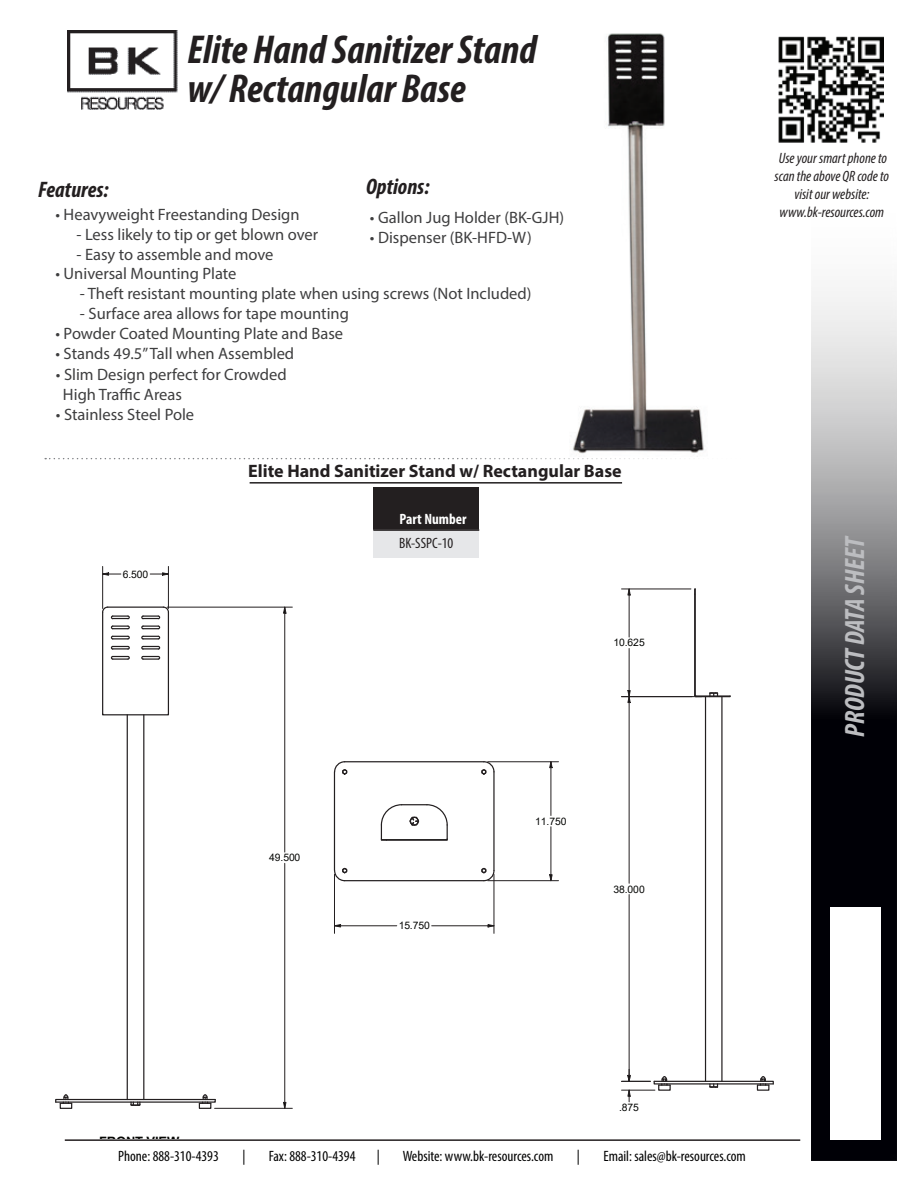
<style>
.page{position:relative;width:918px;height:1188px;background:#fff}
.page>*{position:absolute;margin:0;border:0;box-sizing:border-box;transform-origin:0 0}
.t1{font:italic 700 condensed 40.5px/39px "Myriad Pro";color:#231f20}
.t2{font:italic 700 condensed 28.05px "Myriad Pro";letter-spacing:-.005em;color:#bcbdc0}
.t3{font:italic 700 condensed 22.5px "Myriad Pro";color:#231f20}
.t4{font:700 18px "Myriad Pro";color:#231f20}
.t5{font:16.5px/19.8px "Myriad Pro";color:#3e3e3f}
.t6{font:700 15.45px "Arial";letter-spacing:-.015em;color:#040503}
.t7{font:condensed 15px "Myriad Pro";color:#000001}
.t8{font:italic condensed 15px/18px "Myriad Pro";color:#231f20;text-align:center}
.t9{font:700 condensed 15px "Myriad Pro";color:#fff}
.t10{font:condensed 15px "Myriad Pro";color:#231f20}
.t11{font:700 12.9px "Arial";letter-spacing:-.015em;color:#040503}
.t12{font:10.65px "Arial";letter-spacing:-.005em;color:#040503}
.t13{font:10.35px "Arial";letter-spacing:-.02em;color:#040503}
</style>
<div class="page">
<svg style="left:811px;top:291px;width:86px;height:870px;background:#5a5a5d"></svg>
<img style="left:831px;top:907px;width:50px;height:233px">
<img style="left:779px;top:37px;width:105px;height:105px">
<hr style="left:65px;top:1139px;width:735px;height:2px;background:#231f20">
<svg style="left:45px;top:458px;width:631px;height:1px"></svg>
<img style="left:68px;top:30px;width:110px;height:79px">
<img style="left:572px;top:33px;width:132px;height:424px">
<hr style="left:250px;top:482px;width:372px;height:2px;background:#231f20">
<div style="left:373px;top:488px;width:106px;height:42px;background:#231f20"></div>
<div style="left:373px;top:530px;width:106px;height:28px;background:#e6e7e9"></div>
<hr style="left:373px;top:530px;width:106px;height:1px;background:#231f20">
<svg style="left:621px;top:588px;width:153px;height:515px"></svg>
<svg style="left:627px;top:588px;width:4px;height:8px"></svg>
<hr style="left:629px;top:595px;width:1px;height:42px;background:#231f20">
<hr style="left:629px;top:648px;width:1px;height:43px;background:#231f20">
<hr style="left:622px;top:589px;width:69px;height:1px;background:#231f20">
<svg style="left:627px;top:690px;width:4px;height:13px"></svg>
<hr style="left:629px;top:895px;width:1px;height:180px;background:#231f20">
<hr style="left:629px;top:703px;width:1px;height:180px;background:#231f20">
<hr style="left:622px;top:696px;width:80px;height:1px;background:#231f20">
<svg style="left:622px;top:1069px;width:48px;height:33px"></svg>
<hr style="left:622px;top:1090px;width:33px;height:1px;background:#231f20">
<svg style="left:55px;top:566px;width:238px;height:543px"></svg>
<svg style="left:100px;top:572px;width:21px;height:4px"></svg>
<svg style="left:150px;top:572px;width:21px;height:4px"></svg>
<hr style="left:168px;top:566px;width:1px;height:43px;background:#231f20">
<hr style="left:102px;top:566px;width:1px;height:43px;background:#231f20">
<svg style="left:283px;top:604px;width:4px;height:10px"></svg>
<svg style="left:283px;top:1102px;width:4px;height:6px"></svg>
<hr style="left:284px;top:613px;width:1px;height:239px;background:#231f20">
<hr style="left:284px;top:863px;width:1px;height:239px;background:#231f20">
<hr style="left:215px;top:1108px;width:77px;height:1px;background:#231f20">
<hr style="left:167px;top:607px;width:125px;height:1px;background:#231f20">
<svg style="left:333px;top:761px;width:226px;height:173px"></svg>
<svg style="left:487px;top:924px;width:10px;height:4px"></svg>
<svg style="left:333px;top:924px;width:8px;height:4px"></svg>
<hr style="left:432px;top:925px;width:56px;height:1px;background:#231f20">
<hr style="left:341px;top:925px;width:56px;height:1px;background:#231f20">
<hr style="left:494px;top:874px;width:1px;height:59px;background:#231f20">
<hr style="left:334px;top:874px;width:1px;height:59px;background:#231f20">
<svg style="left:549px;top:874px;width:4px;height:10px"></svg>
<svg style="left:549px;top:762px;width:4px;height:6px"></svg>
<hr style="left:551px;top:827px;width:1px;height:48px;background:#231f20">
<hr style="left:551px;top:768px;width:1px;height:48px;background:#231f20">
<hr style="left:488px;top:761px;width:71px;height:1px;background:#231f20">
<hr style="left:488px;top:880px;width:71px;height:1px;background:#231f20">
<h1 class="t1" style="left:187px;top:29px;width:351px">Elite Hand Sanitizer Stand w/ Rectangular Base</h1>
<h3 class="t3" style="left:366px;top:172px;width:65px">Options:</h3>
<p class="t5" style="left:370px;top:208px;width:196px">• Gallon Jug Holder (BK-GJH)</p>
<p class="t5" style="left:370px;top:227px;width:163px">• Dispenser (BK-HFD-W)</p>
<h3 class="t3" style="left:38px;top:175px;width:72px">Features:</h3>
<p class="t5" style="left:56px;top:204px;width:245px">• Heavyweight Freestanding Design</p>
<p class="t5" style="left:76px;top:224px;width:243px">- Less likely to tip or get blown over</p>
<p class="t5" style="left:76px;top:244px;width:199px">- Easy to assemble and move</p>
<p class="t5" style="left:56px;top:264px;width:183px">• Universal Mounting Plate</p>
<p class="t5" style="left:80px;top:284px;width:453px">- Theft resistant mounting plate when using screws (Not Included)</p>
<p class="t5" style="left:80px;top:303px;width:270px">- Surface area allows for tape mounting</p>
<p class="t5" style="left:56px;top:323px;width:289px">• Powder Coated Mounting Plate and Base</p>
<p class="t5" style="left:56px;top:343px;width:240px">• Stands 49.5” Tall when Assembled</p>
<p class="t5" style="left:63px;top:365px;width:225px;text-indent:-7px">• Slim Design perfect for Crowded<br>High Traffic Areas</p>
<p class="t5" style="left:56px;top:404px;width:140px">• Stainless Steel Pole</p>
<p class="t13" style="left:118px;top:254px;width:7px">3</p>
<p class="t11" style="left:205px;top:371px;width:64px">TOP VIEW</p>
<p class="t13" style="left:123px;top:567px;width:27px">6.500</p>
<p class="t4" style="left:248px;top:460px;width:375px">Elite Hand Sanitizer Stand w/ Rectangular Base</p>
<p class="t9" style="left:400px;top:510px;width:68px">Part Number</p>
<p class="t10" style="left:399px;top:534px;width:56px">BK-SSPC-10</p>
<p class="t13" style="left:269px;top:851px;width:33px">49.500</p>
<p class="t13" style="left:399px;top:919px;width:33px">15.750</p>
<p class="t13" style="left:613px;top:636px;width:33px">10.625</p>
<p class="t13" style="left:535px;top:814px;width:33px">11.750</p>
<p class="t13" style="left:613px;top:882px;width:33px">38.000</p>
<p class="t8" style="left:775px;top:149px;width:116px">Use your smart phone to scan the above QR code to visit our website: www.bk-resources.com</p>
<h2 class="t2" style="left:837px;top:737px;width:203px;rotate:-90deg">PRODUCT DATA SHEET</h2>
<p class="t13" style="left:619px;top:1100px;width:21px">.875</p>
<p class="t11" style="left:99px;top:1133px;width:82px">FRONT VIEW</p>
<p class="t12" style="left:126px;top:1148px;width:55px">Scale = 1:6</p>
<p class="t11" style="left:448px;top:1142px;width:68px">SIDE VIEW</p>
<p class="t7" style="left:118px;top:1147px;width:102px">Phone: 888-310-4393</p>
<p class="t7" style="left:242px;top:1147px;width:5px">|</p>
<p class="t7" style="left:269px;top:1147px;width:88px">Fax: 888-310-4394</p>
<p class="t7" style="left:377px;top:1147px;width:5px">|</p>
<p class="t7" style="left:403px;top:1147px;width:152px">Website: www.bk-resources.com</p>
<p class="t7" style="left:577px;top:1147px;width:5px">|</p>
<p class="t7" style="left:604px;top:1147px;width:144px">Email: sales@bk-resources.com</p>
<p class="t6" style="left:637px;top:1152px;width:93px">BK-SSPC-10</p>
</div>
